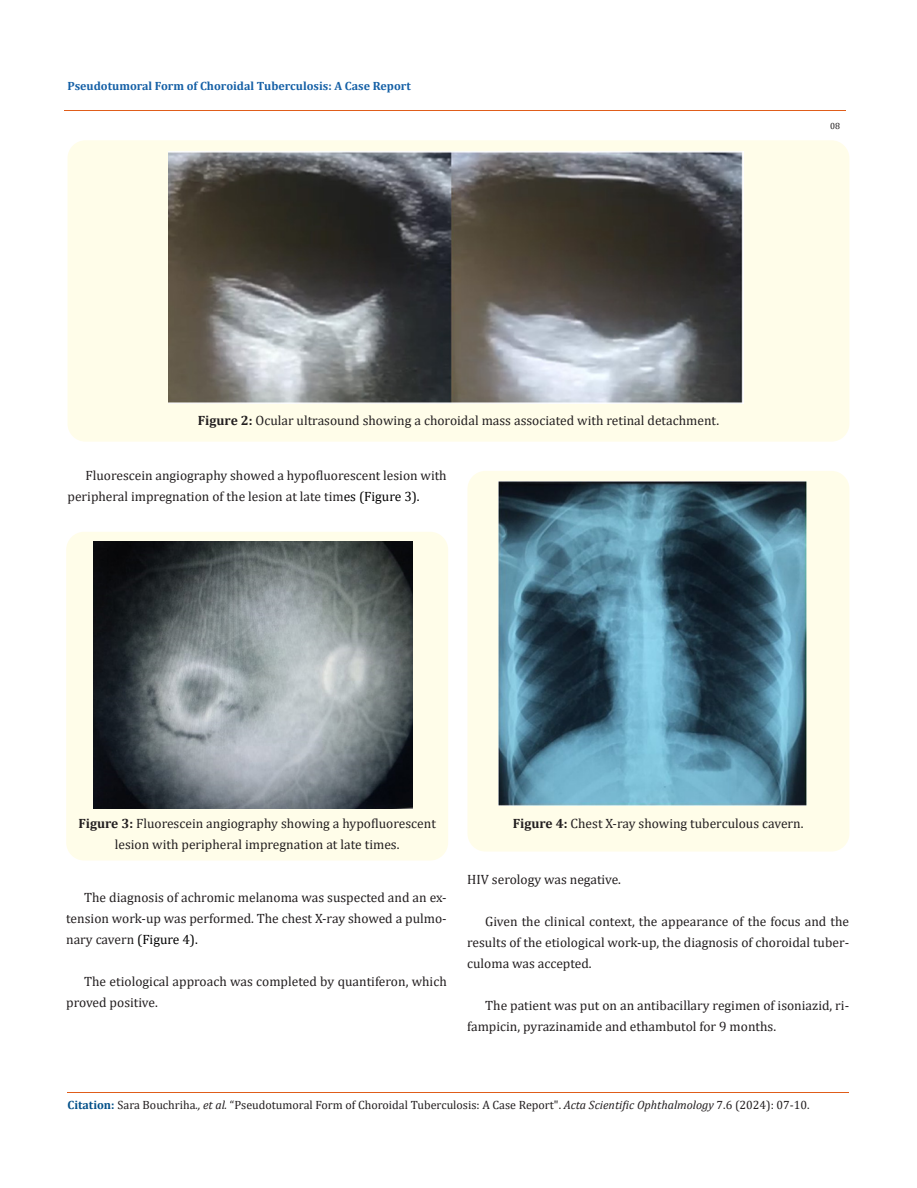
<style>
.page{position:relative;width:917px;height:1188px;background:#fff}
.page>*{position:absolute;margin:0;border:0;box-sizing:border-box;transform-origin:0 0}
.t1{font:13.5px/21px "Cambria";color:#231f20}
.t2{font:12px "Cambria";color:#231f20}
.t3{font:700 12px "Cambria";color:#1560a6}
.t4{font:9px "Cambria";color:#231f20}
.s1{font-weight:700}
.s2{color:#000}
.s3{font-weight:700;color:#035089}
.s4{font-style:italic}
</style>
<div class="page">
<hr style="left:64px;top:110px;width:782px;height:1px;background:#e05d1a">
<hr style="left:67px;top:1093px;width:782px;height:1px;background:#e05d1a">
<div style="left:67px;top:140px;width:782px;height:302px;background:#fffde9;border-radius:18px"></div>
<img style="left:168px;top:152px;width:576px;height:252px">
<div style="left:66px;top:532px;width:382px;height:329px;background:#fffde9;border-radius:18px"></div>
<img style="left:93px;top:542px;width:320px;height:267px">
<div style="left:467px;top:471px;width:382px;height:381px;background:#fffde9;border-radius:18px"></div>
<img style="left:498px;top:482px;width:308px;height:323px">
<p class="t3" style="left:67px;top:77px;width:345px">Pseudotumoral Form of Choroidal Tuberculosis: A Case Report</p>
<p class="t4" style="left:830px;top:120px;width:11px">08</p>
<p class="t1" style="left:198px;top:410px;width:522px"><span class="s1">Figure 2:</span> Ocular ultrasound showing a choroidal mass associated with retinal detachment.</p>
<p class="t1" style="left:68px;top:465px;width:381px;text-indent:18px">Fluorescein angiography showed a hypofluorescent lesion with peripheral impregnation of the lesion at late tim<span class="s2">es (Figure 3).</span></p>
<p class="t1" style="left:78px;top:813px;width:359px;text-align:center"><span class="s1">Figure 3:</span> Fluorescein angiography showing a hypofluorescent lesion with peripheral impregnation at late times.</p>
<p class="t1" style="left:513px;top:813px;width:292px"><span class="s1">Figure 4:</span> Chest X-ray showing tuberculous cavern.</p>
<p class="t1" style="left:66px;top:886px;width:382px;text-align:justify;text-indent:18px">The diagnosis of achromic melanoma was suspected and an ex&shy;tension work-up was performed. The chest X-ray showed a pulmo&shy;nary cavern <span class="s2">(Figure 4).</span></p>
<p class="t1" style="left:66px;top:970px;width:382px;text-indent:18px">The etiological approach was completed by quantiferon, which proved positive.</p>
<p class="t1" style="left:467px;top:868px;width:155px">HIV serology was negative.</p>
<p class="t1" style="left:467px;top:910px;width:383px;text-align:justify;text-indent:18px">Given the clinical context, the appearance of the focus and the results of the etiological work-up, the diagnosis of choroidal tuber&shy;culoma was accepted.</p>
<p class="t1" style="left:467px;top:994px;width:383px;text-indent:18px">The patient was put on an antibacillary regimen of isoniazid, ri&shy;fampicin, pyrazinamide and ethambutol for 9 months.</p>
<p class="t2" style="left:67px;top:1098px;width:743px"><span class="s3">Citation:</span> Sara Bouchriha<span class="s4">., et al.</span> “Pseudotumoral Form of Choroidal Tuberculosis: A Case Report". <span class="s4">Acta Scientific Ophthalmology</span> 7.6 (2024): 07-10.</p>
</div>
